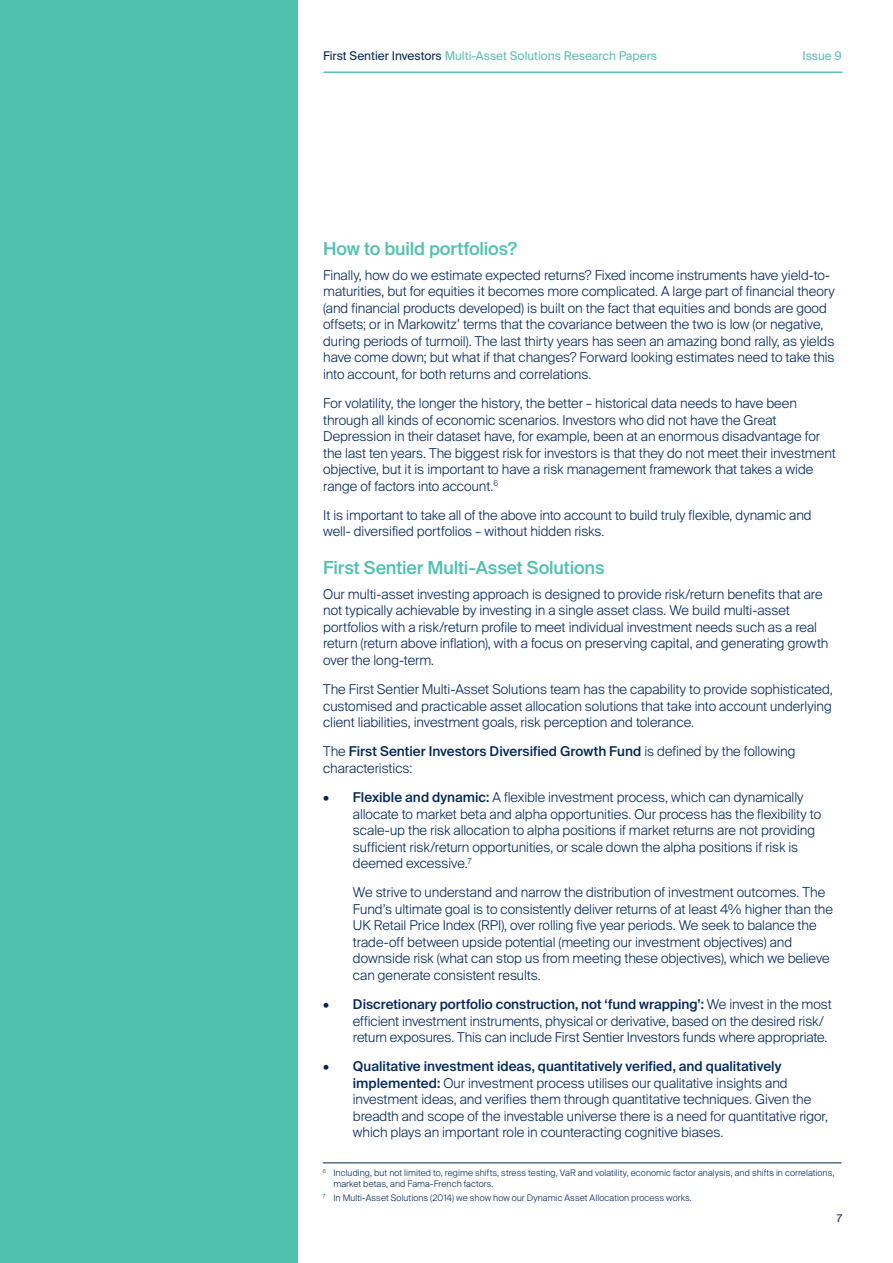
<style>
.page{position:relative;width:893px;height:1263px;background:#fff}
.page>*{position:absolute;margin:0;border:0;box-sizing:border-box;transform-origin:0 0}
.t1{font:500 18px "Suisse Intl";letter-spacing:-.01em;color:#50c1af}
.t2{font:300 13.5px/16.5px "Suisse Intl";letter-spacing:-.005em;color:#002659}
.t3{font:12px "Suisse Intl";letter-spacing:-.005em;color:#60beb3}
.t4{font:10.5px "Suisse Intl";color:#022856}
.t5{font:300 9px/10.8px "Suisse Intl";letter-spacing:.01em;color:#002659}
.s1{color:#022856}
.s2{font-weight:500}
</style>
<div class="page">
<hr style="left:323px;top:1162px;width:519px;height:1px;background:#002659">
<hr style="left:324px;top:71px;width:518px;height:2px;background:#60beb3">
<div style="left:0;top:0;width:298px;height:1263px;background:#50c1af"></div>
<p class="t3" style="left:323px;top:49px;width:336px"><span class="s1">First Sentier Investors</span> Multi-Asset Solutions Research Papers</p>
<p class="t3" style="left:802px;top:49px;width:41px">Issue 9</p>
<h1 class="t1" style="left:323px;top:238px;width:195px">How to build portfolios?</h1>
<p class="t2" style="left:323px;top:267px;width:513px">Finally, how do we estimate expected returns? Fixed income instruments have yield-to&shy;maturities, but for equities it becomes more complicated. A large part of financial theory (and financial products developed) is built on the fact that equities and bonds are good offsets; or in Markowitz’ terms that the covariance between the two is low (or negative, during periods of turmoil). The last thirty years has seen an amazing bond rally, as yields have come down; but what if that changes? Forward looking estimates need to take this into account, for both returns and correlations.</p>
<p class="t2" style="left:323px;top:395px;width:514px">For volatility, the longer the history, the better – historical data needs to have been through all kinds of economic scenarios. Investors who did not have the Great Depression in their dataset have, for example, been at an enormous disadvantage for the last ten years. The biggest risk for investors is that they do not meet their investment objective, but it is important to have a risk management framework that takes a wide range of factors into account.<sup>6</sup></p>
<p class="t2" style="left:323px;top:507px;width:490px">It is important to take all of the above into account to build truly flexible, dynamic and well- diversified portfolios – without hidden risks.</p>
<h1 class="t1" style="left:323px;top:557px;width:283px">First Sentier Multi-Asset Solutions</h1>
<p class="t2" style="left:323px;top:586px;width:507px">Our multi-asset investing approach is designed to provide risk/return benefits that are not typically achievable by investing in a single asset class. We build multi-asset portfolios with a risk/return profile to meet individual investment needs such as a real return (return above inflation), with a focus on preserving capital, and generating growth over the long-term.</p>
<p class="t2" style="left:323px;top:681px;width:511px;text-align:justify">The First Sentier Multi-Asset Solutions team has the capability to provide sophisticated, customised and practicable asset allocation solutions that take into account underlying client liabilities, investment goals, risk perception and tolerance.</p>
<p class="t2" style="left:323px;top:743px;width:474px">The <span class="s2">First Sentier Investors Diversified Growth Fund</span> is defined by the following characteristics:</p>
<p class="t2" style="left:353px;top:789px;width:470px;text-indent:-30px">• <span class="s2">Flexible and dynamic:</span> A flexible investment process, which can dynamically allocate to market beta and alpha opportunities. Our process has the flexibility to scale-up the risk allocation to alpha positions if market returns are not providing sufficient risk/return opportunities, or scale down the alpha positions if risk is deemed excessive.<sup>7</sup></p>
<p class="t2" style="left:353px;top:884px;width:481px">We strive to understand and narrow the distribution of investment outcomes. The Fund’s ultimate goal is to consistently deliver returns of at least 4% higher than the UK Retail Price Index (RPI), over rolling five year periods. We seek to balance the trade-off between upside potential (meeting our investment objectives) and downside risk (what can stop us from meeting these objectives), which we believe can generate consistent results.</p>
<p class="t2" style="left:353px;top:996px;width:480px;text-indent:-30px">• <span class="s2">Discretionary portfolio construction, not ‘fund wrapping’:</span> We invest in the most efficient investment instruments, physical or derivative, based on the desired risk/ return exposures. This can include First Sentier Investors funds where appropriate.</p>
<p class="t2" style="left:353px;top:1058px;width:477px;text-indent:-30px">• <span class="s2">Qualitative investment ideas, quantitatively verified, and qualitatively implemented:</span> Our investment process utilises our qualitative insights and investment ideas, and verifies them through quantitative techniques. Given the breadth and scope of the investable universe there is a need for quantitative rigor, which plays an important role in counteracting cognitive biases.</p>
<p class="t5" style="left:333px;top:1167px;width:503px;text-indent:-11px"><sup>6</sup> Including, but not limited to, regime shifts, stress testing, VaR and volatility, economic factor analysis, and shifts in correlations, market betas, and Fama-French factors.</p>
<p class="t5" style="left:323px;top:1193px;width:371px"><sup>7</sup> In Multi-Asset Solutions (2014) we show how our Dynamic Asset Allocation process works.</p>
<p class="t4" style="left:837px;top:1212px;width:7px">7</p>
</div>
